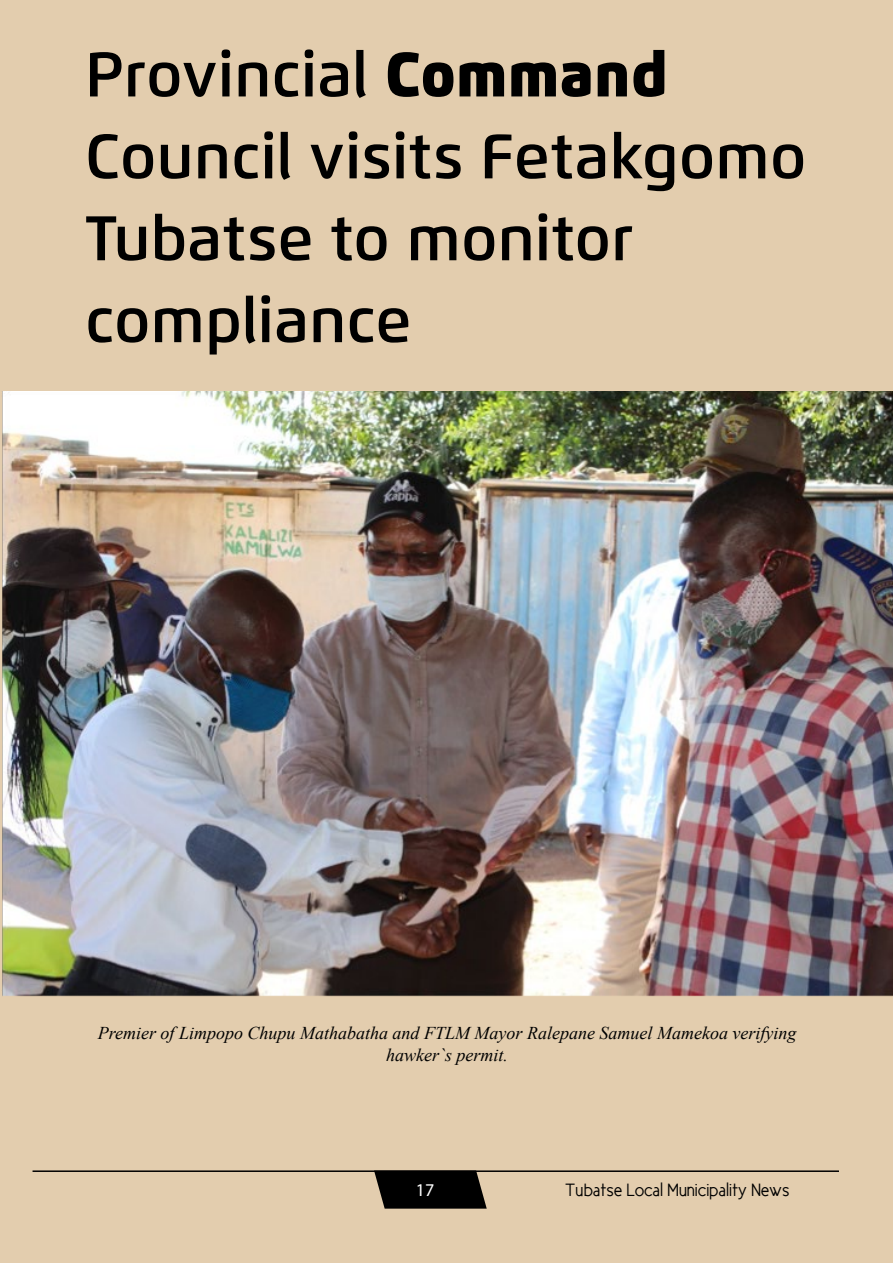
<style>
.page{position:relative;width:893px;height:1263px;background:#e3cdae}
.page>*{position:absolute;margin:0;border:0;box-sizing:border-box;transform-origin:0 0}
.t1{font:600 62.85px/81.9px "Flexo";color:#000}
.t2{font:italic 18px/21.6px "Times New Roman";color:#000;text-align:center}
.t3{font:18px "New Cicle Gordita";color:#000}
.t4{font:18px "Myriad Pro";color:#fff}
.s1{font-weight:900}
</style>
<div class="page">
<hr style="left:33px;top:1170px;width:806px;height:2px;background:#000">
<svg style="left:374px;top:1170px;width:113px;height:38px;background:#161411"></svg>
<img style="left:2px;top:392px;width:891px;height:604px">
<h1 class="t1" style="left:85px;top:33px;width:723px">Provincial <span class="s1">Command<br></span>Council visits Fetakgomo<br>Tubatse to monitor compliance</h1>
<p class="t2" style="left:98px;top:1022px;width:700px">Premier of Limpopo Chupu Mathabatha and FTLM Mayor Ralepane Samuel Mamekoa verifying hawker`s permit.</p>
<p class="t4" style="left:416px;top:1179px;width:20px">17</p>
<p class="t3" style="left:565px;top:1181px;width:226px">Tubatse Local Municipality News</p>
</div>
